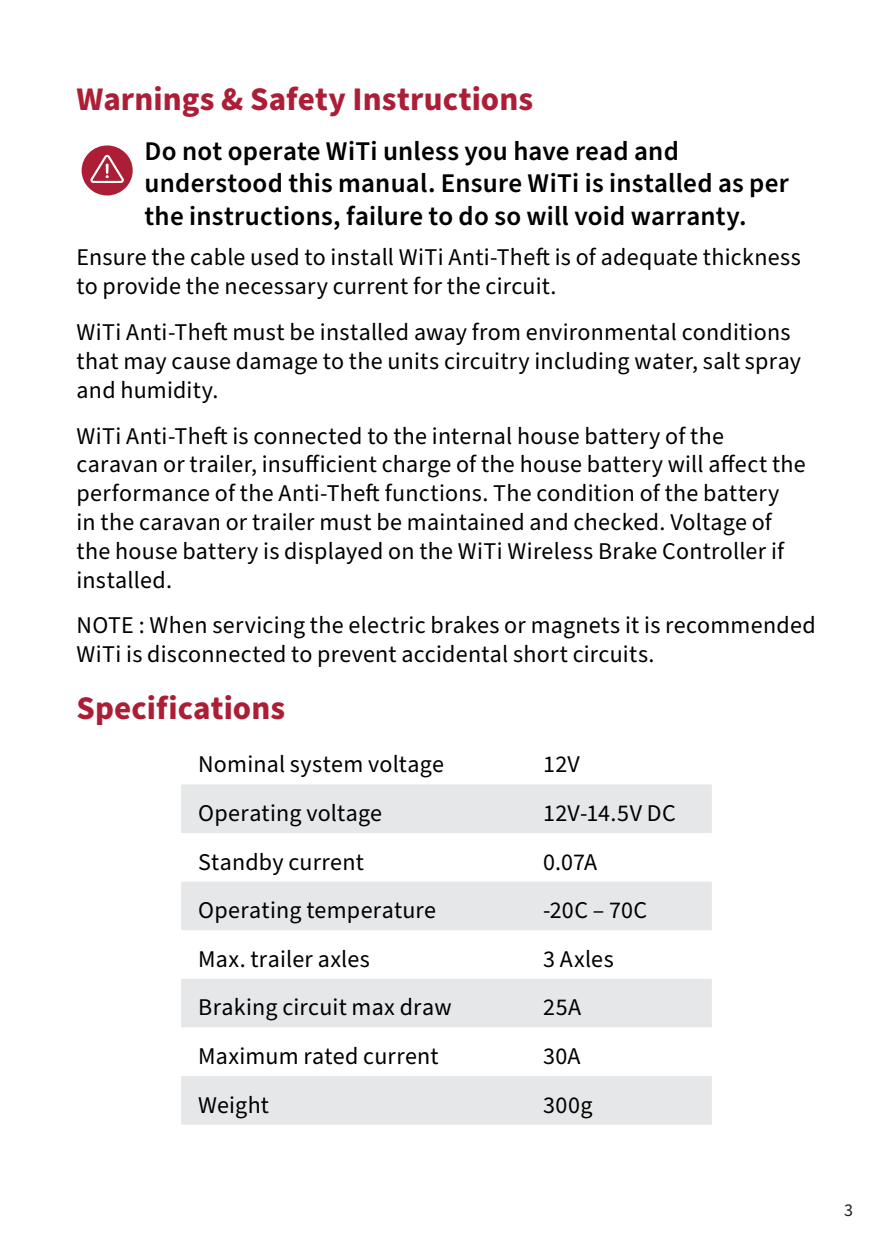
<style>
.page{position:relative;width:893px;height:1259px;background:#fff}
.page>*{position:absolute;margin:0;border:0;box-sizing:border-box;transform-origin:0 0}
.t1{font:700 33px "Source Sans Pro";letter-spacing:.005em;color:#ac1e36}
.t2{font:600 27px/32.4px "Source Sans Pro";letter-spacing:.01em;color:#000}
.t3{font:24px/28.8px "Source Sans Pro";letter-spacing:.01em;color:#000}
.t4{font:18px "Source Sans Pro";color:#221f20}
</style>
<div class="page">
<div style="left:82px;top:145px;width:51px;height:50px;background:#ac1e36;border-radius:50%"></div>
<svg style="left:90px;top:155px;width:34px;height:28px"></svg>
<svg style="left:181px;top:784px;width:531px;height:340px;fill:#e6e7e8"></svg>
<h1 class="t1" style="left:77px;top:77px;width:458px">Warnings &amp; Safety Instructions</h1>
<p class="t2" style="left:145px;top:135px;width:646px">Do not operate WiTi unless you have read and understood this manual. Ensure WiTi is installed as per the instructions, failure to do so will void warranty.</p>
<p class="t3" style="left:77px;top:244px;width:726px">Ensure the cable used to install WiTi Anti-Theft is of adequate thickness to provide the necessary current for the circuit.</p>
<p class="t3" style="left:77px;top:318px;width:726px">WiTi Anti-Theft must be installed away from environmental conditions that may cause damage to the units circuitry including water, salt spray and humidity.</p>
<p class="t3" style="left:77px;top:422px;width:731px">WiTi Anti-Theft is connected to the internal house battery of the caravan or trailer, insufficient charge of the house battery will affect the performance of the Anti-Theft functions. The condition of the battery<br>in the caravan or trailer must be maintained and checked. Voltage of the house battery is displayed on the WiTi Wireless Brake Controller if installed.</p>
<p class="t3" style="left:77px;top:612px;width:741px">NOTE : When servicing the electric brakes or magnets it is recommended<br>WiTi is disconnected to prevent accidental short circuits.</p>
<h1 class="t1" style="left:77px;top:685px;width:210px">Specifications</h1>
<p class="t3" style="left:198px;top:751px;width:247px">Nominal system voltage</p>
<p class="t3" style="left:543px;top:751px;width:38px">12V</p>
<p class="t3" style="left:198px;top:799px;width:186px">Operating voltage</p>
<p class="t3" style="left:543px;top:799px;width:134px">12V-14.5V DC</p>
<p class="t3" style="left:198px;top:848px;width:167px">Standby current</p>
<p class="t3" style="left:543px;top:848px;width:56px">0.07A</p>
<p class="t3" style="left:198px;top:896px;width:239px">Operating temperature</p>
<p class="t3" style="left:543px;top:896px;width:106px">-20C – 70C</p>
<p class="t3" style="left:198px;top:945px;width:173px">Max. trailer axles</p>
<p class="t3" style="left:543px;top:945px;width:72px">3 Axles</p>
<p class="t3" style="left:198px;top:993px;width:255px">Braking circuit max draw</p>
<p class="t3" style="left:543px;top:993px;width:40px">25A</p>
<p class="t3" style="left:198px;top:1042px;width:242px">Maximum rated current</p>
<p class="t3" style="left:543px;top:1042px;width:39px">30A</p>
<p class="t3" style="left:198px;top:1091px;width:72px">Weight</p>
<p class="t3" style="left:543px;top:1091px;width:51px">300g</p>
<p class="t4" style="left:844px;top:1198px;width:10px">3</p>
</div>
